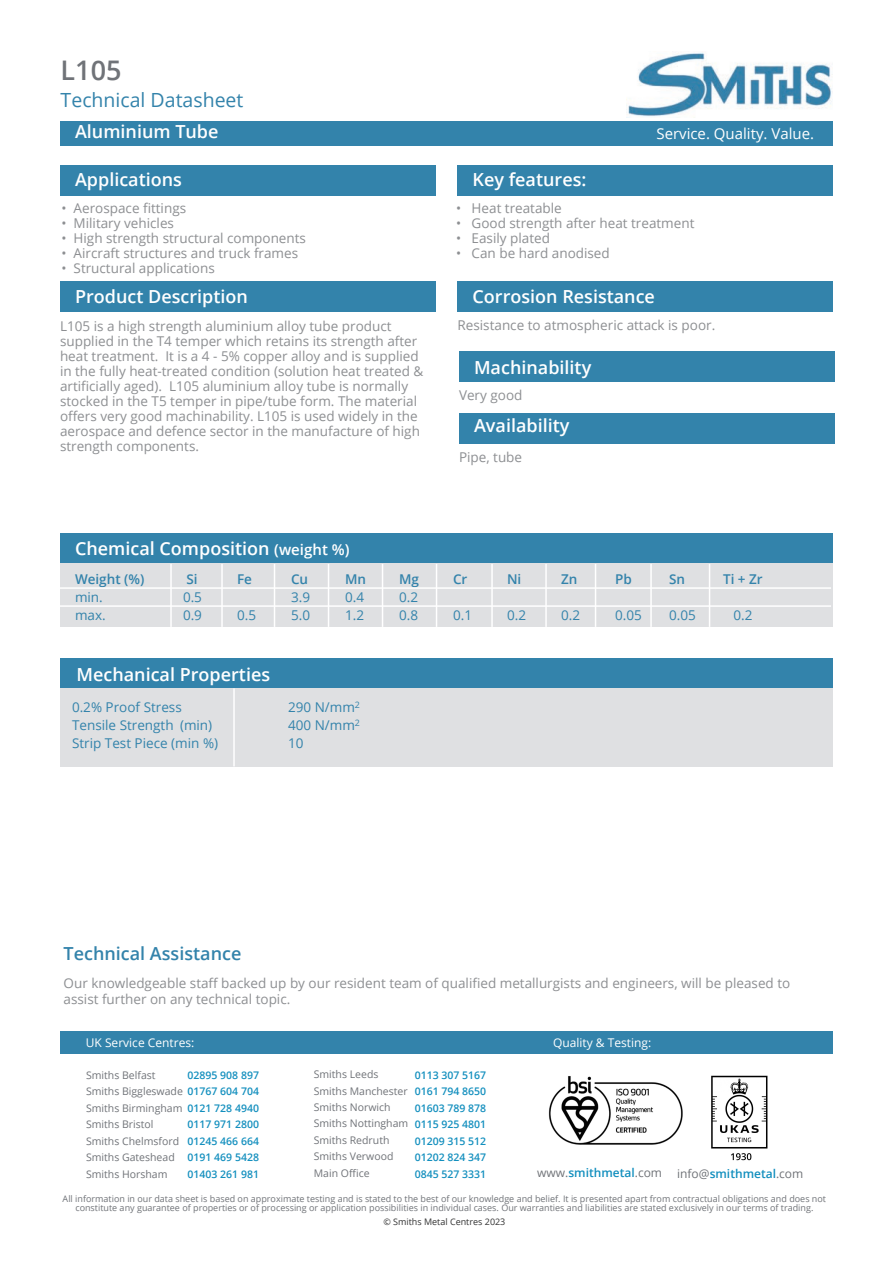
<style>
.page{position:relative;width:893px;height:1263px;background:#fff}
.page>*{position:absolute;margin:0;border:0;box-sizing:border-box;transform-origin:0 0}
.t1{font:600 27px "Open Sans";color:#707378}
.t2{font:19.5px "Open Sans";color:#3383ab}
.t3{font:600 18px "Open Sans";color:#fff}
.t4{font:600 18px "Open Sans";color:#3383ab}
.t5{font:15px "Open Sans";color:#fff}
.t6{font:13.5px/15px "Open Sans";color:#8d8f92}
.t7{font:13.5px "Open Sans";color:#3383ab}
.t8{font:600 13.5px "Open Sans";color:#3383ab}
.t9{font:600 12px "Open Sans";color:#138fbe}
.t10{font:12px "Open Sans";color:#fff}
.t11{font:10.5px/16.5px "Open Sans";color:#707378}
.t12{font:600 10.5px/16.5px "Open Sans";color:#138fbe;text-align:justify}
.t13{font:600 10.5px "Open Sans";color:#138fbe}
.t14{font:9px/9px "Open Sans";color:#707378;text-align:center}
.t15{font:9px "Open Sans";color:#333}
.s1{font-size:15px}
.s2{font-weight:600;color:#138fbe}
.s3{font-weight:400;color:#707378}
</style>
<div class="page">
<div style="left:60px;top:165px;width:375px;height:30px;background:#3383ab"></div>
<div style="left:60px;top:121px;width:772px;height:25px;background:#3383ab"></div>
<img style="left:626px;top:52px;width:206px;height:65px">
<div style="left:60px;top:281px;width:375px;height:30px;background:#3383ab"></div>
<div style="left:60px;top:534px;width:772px;height:30px;background:#3383ab"></div>
<div style="left:60px;top:564px;width:772px;height:63px;background:#dfe0e2"></div>
<hr style="left:60px;top:587px;width:771px;height:2px;background:#fff">
<hr style="left:221px;top:564px;width:2px;height:63px;background:#fff">
<div style="left:458px;top:281px;width:374px;height:30px;background:#3383ab"></div>
<div style="left:458px;top:165px;width:374px;height:30px;background:#3383ab"></div>
<div style="left:459px;top:352px;width:375px;height:30px;background:#3383ab"></div>
<div style="left:459px;top:413px;width:375px;height:30px;background:#3383ab"></div>
<hr style="left:60px;top:605px;width:771px;height:2px;background:#fff">
<hr style="left:274px;top:564px;width:1px;height:63px;background:#fff">
<hr style="left:328px;top:564px;width:1px;height:63px;background:#fff">
<hr style="left:382px;top:564px;width:1px;height:63px;background:#fff">
<hr style="left:436px;top:564px;width:1px;height:63px;background:#fff">
<hr style="left:595px;top:564px;width:1px;height:63px;background:#fff">
<hr style="left:491px;top:564px;width:2px;height:63px;background:#fff">
<hr style="left:545px;top:564px;width:2px;height:63px;background:#fff">
<div style="left:60px;top:658px;width:772px;height:30px;background:#3383ab"></div>
<hr style="left:650px;top:564px;width:2px;height:63px;background:#fff">
<div style="left:60px;top:688px;width:772px;height:78px;background:#dfe0e2"></div>
<hr style="left:233px;top:688px;width:2px;height:78px;background:#fff">
<hr style="left:709px;top:564px;width:1px;height:63px;background:#fff">
<hr style="left:170px;top:564px;width:2px;height:63px;background:#fff">
<img style="left:548px;top:1075px;width:220px;height:86px">
<div style="left:60px;top:1031px;width:773px;height:23px;background:#3383ab"></div>
<h1 class="t1" style="left:61px;top:52px;width:62px">L105</h1>
<h2 class="t2" style="left:61px;top:86px;width:184px">Technical Datasheet</h2>
<h3 class="t3" style="left:75px;top:119px;width:145px">Aluminium Tube</h3>
<h3 class="t3" style="left:75px;top:167px;width:109px">Applications</h3>
<p class="t6" style="left:62px;top:200px;width:126px">• Aerospace fittings</p>
<p class="t6" style="left:62px;top:215px;width:114px">• Military vehicles</p>
<p class="t6" style="left:62px;top:230px;width:246px">• High strength structural components</p>
<p class="t6" style="left:62px;top:245px;width:238px">• Aircraft structures and truck frames</p>
<p class="t6" style="left:62px;top:260px;width:155px">• Structural applications</p>
<h3 class="t3" style="left:75px;top:284px;width:174px">Product Description</h3>
<p class="t6" style="left:60px;top:318px;width:365px">L105 is a high strength aluminium alloy tube product supplied in the T4 temper which retains its strength after heat treatment. It is a 4 - 5% copper alloy and is supplied in the fully heat-treated condition (solution heat treated &amp; artificially aged). L105 aluminium alloy tube is normally stocked in the T5 temper in pipe/tube form. The material offers very good machinability. L105 is used widely in the aerospace and defence sector in the manufacture of high strength components.</p>
<h3 class="t3" style="left:472px;top:167px;width:115px">Key features:</h3>
<p class="t5" style="left:656px;top:123px;width:159px">Service. Quality. Value.</p>
<p class="t6" style="left:456px;top:200px;width:107px">• Heat treatable</p>
<p class="t6" style="left:456px;top:215px;width:240px">• Good strength after heat treatment</p>
<p class="t6" style="left:456px;top:230px;width:95px">• Easily plated</p>
<p class="t6" style="left:456px;top:245px;width:155px">• Can be hard anodised</p>
<h3 class="t3" style="left:472px;top:284px;width:184px">Corrosion Resistance</h3>
<p class="t6" style="left:458px;top:317px;width:259px">Resistance to atmospheric attack is poor.</p>
<h3 class="t3" style="left:474px;top:355px;width:119px">Machinability</h3>
<p class="t6" style="left:459px;top:387px;width:65px">Very good</p>
<h3 class="t3" style="left:474px;top:413px;width:97px">Availability</h3>
<p class="t6" style="left:459px;top:449px;width:65px">Pipe, tube</p>
<h3 class="t3" style="left:75px;top:536px;width:276px">Chemical Composition <span class="s1">(weight %)</span></h3>
<p class="t8" style="left:75px;top:570px;width:71px">Weight (%)</p>
<p class="t8" style="left:187px;top:570px;width:13px">Si</p>
<p class="t8" style="left:237px;top:570px;width:16px">Fe</p>
<p class="t8" style="left:291px;top:570px;width:19px">Cu</p>
<p class="t8" style="left:345px;top:570px;width:23px">Mn</p>
<p class="t8" style="left:399px;top:570px;width:21px">Mg</p>
<p class="t8" style="left:453px;top:570px;width:16px">Cr</p>
<p class="t8" style="left:507px;top:570px;width:16px">Ni</p>
<p class="t8" style="left:561px;top:570px;width:18px">Zn</p>
<p class="t8" style="left:615px;top:570px;width:18px">Pb</p>
<p class="t8" style="left:669px;top:570px;width:17px">Sn</p>
<p class="t8" style="left:723px;top:570px;width:41px">Ti + Zr</p>
<p class="t7" style="left:75px;top:588px;width:29px">min.</p>
<p class="t7" style="left:183px;top:588px;width:21px">0.5</p>
<p class="t7" style="left:291px;top:588px;width:21px">3.9</p>
<p class="t7" style="left:345px;top:588px;width:21px">0.4</p>
<p class="t7" style="left:399px;top:588px;width:21px">0.2</p>
<p class="t7" style="left:75px;top:606px;width:32px">max.</p>
<p class="t7" style="left:183px;top:606px;width:21px">0.9</p>
<p class="t7" style="left:237px;top:606px;width:21px">0.5</p>
<p class="t7" style="left:291px;top:606px;width:21px">5.0</p>
<p class="t7" style="left:345px;top:606px;width:21px">1.2</p>
<p class="t7" style="left:399px;top:606px;width:21px">0.8</p>
<p class="t7" style="left:453px;top:606px;width:21px">0.1</p>
<p class="t7" style="left:507px;top:606px;width:21px">0.2</p>
<p class="t7" style="left:561px;top:606px;width:21px">0.2</p>
<p class="t7" style="left:615px;top:606px;width:28px">0.05</p>
<p class="t7" style="left:669px;top:606px;width:28px">0.05</p>
<p class="t7" style="left:734px;top:606px;width:21px">0.2</p>
<h3 class="t3" style="left:76px;top:662px;width:195px">Mechanical Properties</h3>
<p class="t7" style="left:72px;top:698px;width:111px">0.2% Proof Stress</p>
<p class="t7" style="left:288px;top:698px;width:74px">290 N/mm<sup>2</sup></p>
<p class="t7" style="left:72px;top:716px;width:142px">Tensile Strength (min)</p>
<p class="t7" style="left:288px;top:716px;width:74px">400 N/mm<sup>2</sup></p>
<p class="t7" style="left:72px;top:734px;width:148px">Strip Test Piece (min %)</p>
<p class="t7" style="left:288px;top:734px;width:17px">10</p>
<h3 class="t4" style="left:64px;top:941px;width:179px">Technical Assistance</h3>
<p class="t6" style="left:64px;top:974px;width:728px;line-height:16.5px">Our knowledgeable staff backed up by our resident team of qualified metallurgists and engineers, will be pleased to assist further on any technical topic.</p>
<p class="t10" style="left:86px;top:1034px;width:110px">UK Service Centres:</p>
<p class="t10" style="left:553px;top:1035px;width:100px">Quality &amp; Testing:</p>
<p class="t11" style="left:86px;top:1066px;width:174px">Smiths Belfast<br>Smiths Biggleswade <span class="s2">01767 604 704<br></span>Smiths Birmingham<br>Smiths Bristol<br>Smiths Chelmsford<br>Smiths Gateshead<br>Smiths Horsham</p>
<p class="t11" style="left:314px;top:1066px;width:96px">Smiths Leeds<br>Smiths Manchester<br>Smiths Norwich<br>Smiths Nottingham<br>Smiths Redruth<br>Smiths Verwood<br>Main Office</p>
<p class="t12" style="left:415px;top:1066px;width:73px">0113 307 5167<br>0161 794 8650<br>01603 789 878<br>0115 925 4801<br>01209 315 512<br>01202 824 347</p>
<p class="t13" style="left:415px;top:1167px;width:73px">0845 527 3331</p>
<p class="t9" style="left:537px;top:1164px;width:126px"><span class="s3">www.</span>smithmetal<span class="s3">.com</span></p>
<p class="t9" style="left:677px;top:1165px;width:128px"><span class="s3">info@</span>smithmetal<span class="s3">.com</span></p>
<p class="t12" style="left:188px;top:1066px;width:73px">02895 908 897</p>
<p class="t12" style="left:188px;top:1099px;width:73px">0121 728 4940<br>0117 971 2800<br>01245 466 664<br>0191 469 5428<br>01403 261 981</p>
<p class="t14" style="left:63px;top:1193px;width:765px">All information in our data sheet is based on approximate testing and is stated to the best of our knowledge and belief. It is presented apart from contractual obligations and does not constitute any guarantee of properties or of processing or application possibilities in individual cases. Our warranties and liabilities are stated exclusively in our terms of trading.</p>
<p class="t15" style="left:383px;top:1216px;width:124px">© Smiths Metal Centres 2023</p>
</div>
